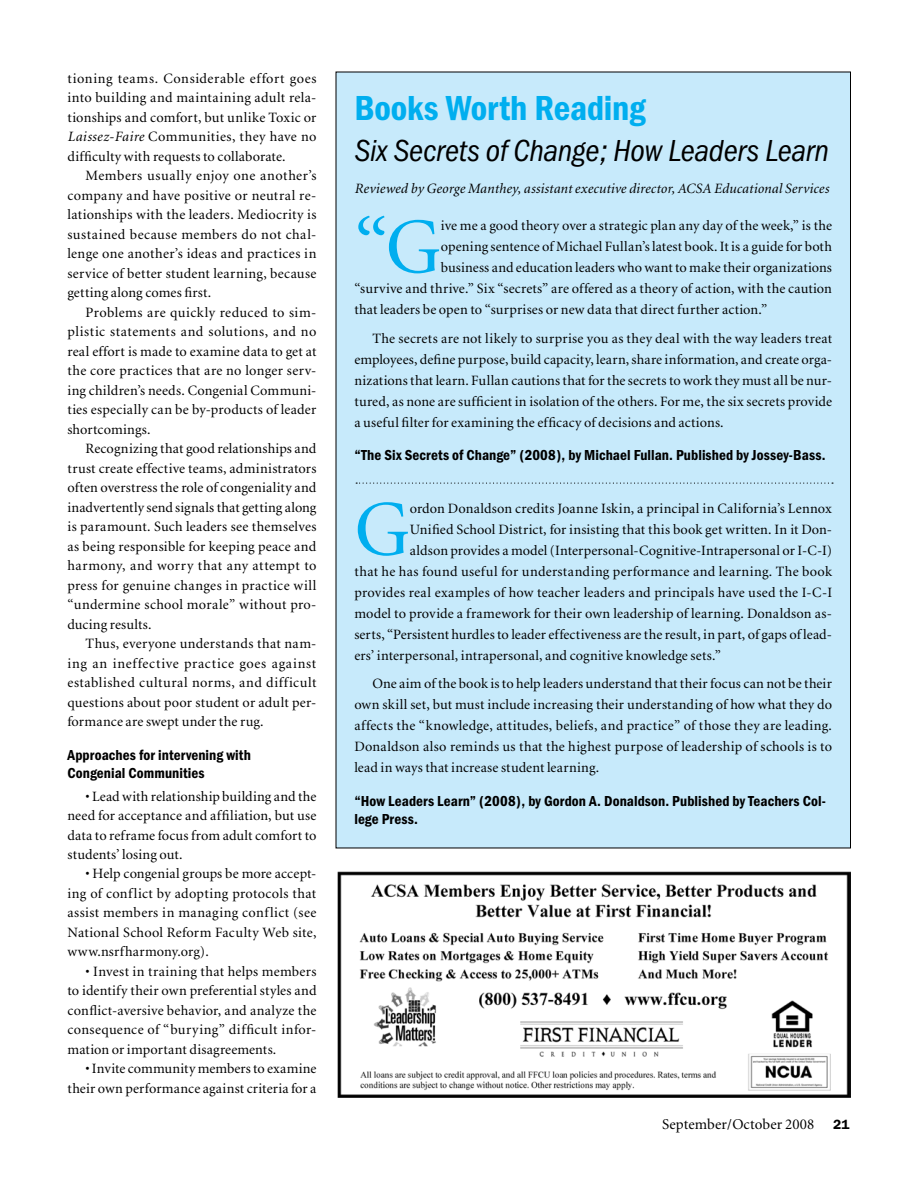
<style>
.page{position:relative;width:918px;height:1188px;background:#fff}
.page>*{position:absolute;margin:0;border:0;box-sizing:border-box;transform-origin:0 0}
.t1{font:78.9px "Minion";color:#00aeef}
.t2{font:600 condensed 36px "Franklin Gothic";letter-spacing:-.005em;color:#00aeef}
.t3{font:italic condensed 31.5px "Franklin Gothic";letter-spacing:-.005em;color:#000}
.t4{font:600 condensed 15px/18.3px "Franklin Gothic";letter-spacing:.005em;color:#000}
.t5{font:15px "Minion";letter-spacing:.005em;color:#000}
.t6{font:14.25px/19.5px "Minion";letter-spacing:.01em;color:#000;text-align:justify}
.t7{font:italic 14.25px "Minion";letter-spacing:.01em;color:#000}
.s1{font-style:italic}
.s2{font-family:"Franklin Gothic";font-weight:600;font-size:13.5px}
</style>
<div class="page">
<div style="left:336px;top:72px;width:514px;height:776px;background:#c7eafb"></div>
<img style="left:338px;top:871px;width:512px;height:227px">
<svg style="left:356px;top:483px;width:477px;height:1px"></svg>
<p class="t6" style="left:68px;top:69px;width:251px">tioning teams. Considerable effort goes into building and maintaining adult rela&shy;tionships and comfort, but unlike Toxic or <span class="s1">Laissez-Faire</span> Communities, they have no difficulty with requests to collaborate.</p>
<p class="t6" style="left:68px;top:166px;width:251px;text-indent:18px">Members usually enjoy one another’s company and have positive or neutral re&shy;lationships with the leaders. Mediocrity is sustained because members do not chal&shy;lenge one another’s ideas and practices in service of better student learning, because getting along comes first.</p>
<p class="t6" style="left:68px;top:303px;width:251px;text-indent:18px">Problems are quickly reduced to sim&shy;plistic statements and solutions, and no real effort is made to examine data to get at the core practices that are no longer serv&shy;ing children’s needs. Congenial Communi&shy;ties especially can be by-products of leader shortcomings.</p>
<p class="t6" style="left:68px;top:439px;width:251px;text-indent:18px">Recognizing that good relationships and trust create effective teams, administrators often overstress the role of congeniality and inadvertently send signals that getting along is paramount. Such leaders see themselves as being responsible for keeping peace and harmony, and worry that any attempt to press for genuine changes in practice will “undermine school morale” without pro&shy;ducing results.</p>
<p class="t6" style="left:68px;top:634px;width:251px;text-indent:18px">Thus, everyone understands that nam&shy;ing an ineffective practice goes against established cultural norms, and difficult questions about poor student or adult per&shy;formance are swept under the rug.</p>
<p class="t4" style="left:68px;top:746px;width:185px">Approaches for intervening with<br>Congenial Communities</p>
<p class="t6" style="left:68px;top:787px;width:251px;text-indent:18px">• Lead with relationship building and the need for acceptance and affiliation, but use data to reframe focus from adult comfort to students’ losing out.</p>
<p class="t6" style="left:68px;top:865px;width:251px;text-indent:18px">• Help congenial groups be more accept&shy;ing of conflict by adopting protocols that assist members in managing conflict (see National School Reform Faculty Web site, www.nsrfharmony.org).</p>
<p class="t6" style="left:68px;top:962px;width:251px;text-indent:18px">• Invest in training that helps members to identify their own preferential styles and conflict-aversive behavior, and analyze the consequence of “burying” difficult infor&shy;mation or important disagreements.</p>
<p class="t6" style="left:68px;top:1060px;width:250px;text-align:right">• Invite community members to examine their own performance against criteria for a</p>
<h2 class="t2" style="left:354px;top:88px;width:293px">Books Worth Reading</h2>
<h3 class="t3" style="left:354px;top:133px;width:476px">Six Secrets of Change; How Leaders Learn</h3>
<p class="t7" style="left:354px;top:181px;width:476px">Reviewed by George Manthey, assistant executive director, ACSA Educational Services</p>
<h1 class="t1" style="left:354px;top:208px;width:88px">“G</h1>
<p class="t6" style="left:441px;top:216px;width:393px">ive me a good theory over a strategic plan any day of the week,” is the</p>
<p class="t6" style="left:441px;top:237px;width:393px">opening sentence of Michael Fullan’s latest book. It is a guide for both</p>
<p class="t6" style="left:441px;top:258px;width:393px">business and education leaders who want to make their organizations</p>
<p class="t6" style="left:354px;top:279px;width:479px">“survive and thrive.” Six “secrets” are offered as a theory of action, with the caution</p>
<p class="t6" style="left:354px;top:300px;width:415px">that leaders be open to “surprises or new data that direct further action.”</p>
<p class="t6" style="left:354px;top:328px;width:479px;line-height:21px;text-indent:18px">The secrets are not likely to surprise you as they deal with the way leaders treat employees, define purpose, build capacity, learn, share information, and create orga&shy;nizations that learn. Fullan cautions that for the secrets to work they must all be nur&shy;tured, as none are sufficient in isolation of the others. For me, the six secrets provide a useful filter for examining the efficacy of decisions and actions.</p>
<p class="t4" style="left:354px;top:446px;width:473px">“The Six Secrets of Change” (2008), by Michael Fullan. Published by Jossey-Bass.</p>
<h1 class="t1" style="left:354px;top:491px;width:57px">G</h1>
<p class="t6" style="left:410px;top:499px;width:424px">ordon Donaldson credits Joanne Iskin, a principal in California’s Lennox</p>
<p class="t6" style="left:410px;top:520px;width:424px">Unified School District, for insisting that this book get written. In it Don-</p>
<p class="t6" style="left:410px;top:541px;width:424px">aldson provides a model (Interpersonal-Cognitive-Intrapersonal or I-C-I)</p>
<p class="t6" style="left:354px;top:562px;width:479px">that he has found useful for understanding performance and learning. The book</p>
<p class="t6" style="left:354px;top:583px;width:479px">provides real examples of how teacher leaders and principals have used the I-C-I</p>
<p class="t6" style="left:354px;top:604px;width:479px">model to provide a framework for their own leadership of learning. Donaldson as-</p>
<p class="t6" style="left:354px;top:625px;width:479px">serts, “Persistent hurdles to leader effectiveness are the result, in part, of gaps of lead-</p>
<p class="t6" style="left:354px;top:646px;width:368px">ers’ interpersonal, intrapersonal, and cognitive knowledge sets.”</p>
<p class="t6" style="left:354px;top:674px;width:479px;line-height:21px;text-indent:18px">One aim of the book is to help leaders understand that their focus can not be their own skill set, but must include increasing their understanding of how what they do affects the “knowledge, attitudes, beliefs, and practice” of those they are leading.<br>Donaldson also reminds us that the highest purpose of leadership of schools is to lead in ways that increase student learning.</p>
<p class="t4" style="left:354px;top:791px;width:473px">“How Leaders Learn” (2008), by Gordon A. Donaldson. Published by Teachers Col&shy;lege Press.</p>
<p class="t5" style="left:662px;top:1117px;width:189px">September/October 2008 <span class="s2">21</span></p>
</div>
